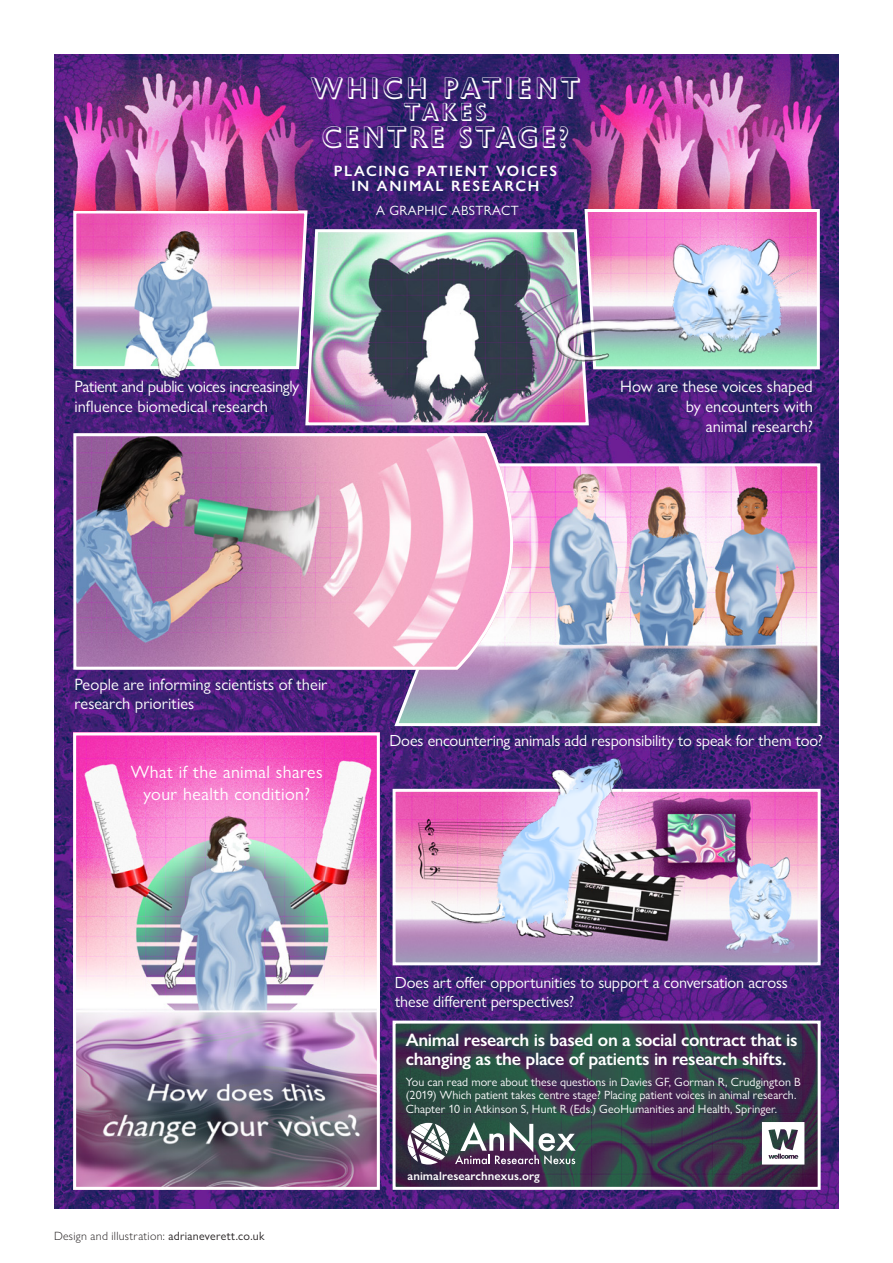
<style>
.page{position:relative;width:893px;height:1263px;background:#fff}
.page>*{position:absolute;margin:0;border:0;box-sizing:border-box;transform-origin:0 0}
.t1{font:28.5px "Gill Sans Nova Shadowed Outln";letter-spacing:.09em;color:#fff}
.t2{font:24px "Gill Sans Nova Shadowed Outln";letter-spacing:.105em;color:#fff}
.t3{font:600 18px/19.5px "Gill Sans Nova";letter-spacing:-.015em;color:#fff}
.t4{font:17.85px/21.5px "Gill Sans Nova";letter-spacing:.025em;color:#fff;text-align:center}
.t5{font:16.5px/19.8px "Gill Sans Nova";color:#fff;text-align:right}
.t6{font:16.5px/19.8px "Gill Sans Nova";letter-spacing:-.02em;color:#fff}
.t7{font:16.2px/19.4px "Gill Sans Nova";letter-spacing:-.005em;color:#fff}
.t8{font:600 15px/15px "Gill Sans Nova";letter-spacing:.11em;color:#fff;text-align:center}
.t9{font:13.5px "Gill Sans Nova";letter-spacing:.03em;color:#fff}
.t10{font:12px/13.5px "Gill Sans Nova";letter-spacing:.005em;color:#fff}
.t11{font:300 12px "Gill Sans Nova";letter-spacing:.025em;color:#231f20}
.t12{font:600 12px "Gill Sans Nova";letter-spacing:.005em;color:#fff}
.s1{font-weight:400}
</style>
<div class="page">
<img style="left:54px;top:54px;width:785px;height:1155px">
<svg style="left:72px;top:210px;width:237px;height:161px"></svg>
<img style="left:304px;top:228px;width:286px;height:199px">
<svg style="left:583px;top:209px;width:238px;height:162px"></svg>
<img style="left:397px;top:1024px;width:420px;height:162px">
<div style="left:393px;top:1020px;width:428px;height:170px;border:3px solid #fff"></div>
<img style="left:392px;top:462px;width:430px;height:266px">
<img style="left:77px;top:736px;width:299px;height:450px">
<div style="left:73px;top:732px;width:307px;height:458px;border:3px solid #fff"></div>
<img style="left:525px;top:231px;width:281px;height:137px">
<img style="left:518px;top:59px;width:321px;height:150px">
<img style="left:54px;top:60px;width:310px;height:150px">
<img style="left:151px;top:199px;width:42px;height:182px">
<img style="left:72px;top:432px;width:451px;height:239px">
<img style="left:699px;top:793px;width:118px;height:168px">
<div style="left:393px;top:789px;width:428px;height:176px;border:3px solid #fff"></div>
<img style="left:393px;top:747px;width:306px;height:217px">
<svg style="left:762px;top:1122px;width:42px;height:42px"></svg>
<svg style="left:408px;top:1123px;width:41px;height:41px"></svg>
<svg style="left:455px;top:1122px;width:121px;height:42px"></svg>
<p class="t1" style="left:310px;top:67px;width:271px">WHICH PATIENT</p>
<p class="t2" style="left:404px;top:94px;width:85px">TAKES</p>
<p class="t1" style="left:322px;top:116px;width:249px">CENTRE STAGE?</p>
<p class="t8" style="left:334px;top:163px;width:225px">PLACING PATIENT VOICES<br>IN ANIMAL RESEARCH</p>
<p class="t9" style="left:376px;top:202px;width:144px">A GRAPHIC ABSTRACT</p>
<p class="t6" style="left:74px;top:377px;width:226px">Patient and public voices increasingly influence biomedical research</p>
<p class="t5" style="left:620px;top:377px;width:194px">How are these voices shaped by encounters with<br>animal research?</p>
<p class="t5" style="left:74px;top:674px;width:254px;text-align:left">People are informing scientists of their research priorities</p>
<p class="t4" style="left:131px;top:761px;width:193px">What if the animal shares your health condition?</p>
<p class="t7" style="left:389px;top:731px;width:435px">Does encountering animals add responsibility to speak for them too?</p>
<p class="t11" style="left:54px;top:1229px;width:212px">Design and illustration: <span class="s1">adrianeverett.co.uk</span></p>
<p class="t7" style="left:395px;top:972px;width:394px">Does art offer opportunities to support a conversation across these different perspectives?</p>
<p class="t3" style="left:406px;top:1029px;width:393px">Animal research is based on a social contract that is changing as the place of patients in research shifts.</p>
<p class="t10" style="left:406px;top:1075px;width:396px">You can read more about these questions in Davies GF, Gorman R, Crudgington B (2019) Which patient takes centre stage? Placing patient voices in animal research.<br>Chapter 10 in Atkinson S, Hunt R (Eds.) GeoHumanities and Health, Springer.</p>
<p class="t12" style="left:408px;top:1168px;width:134px">animalresearchnexus.org</p>
</div>
